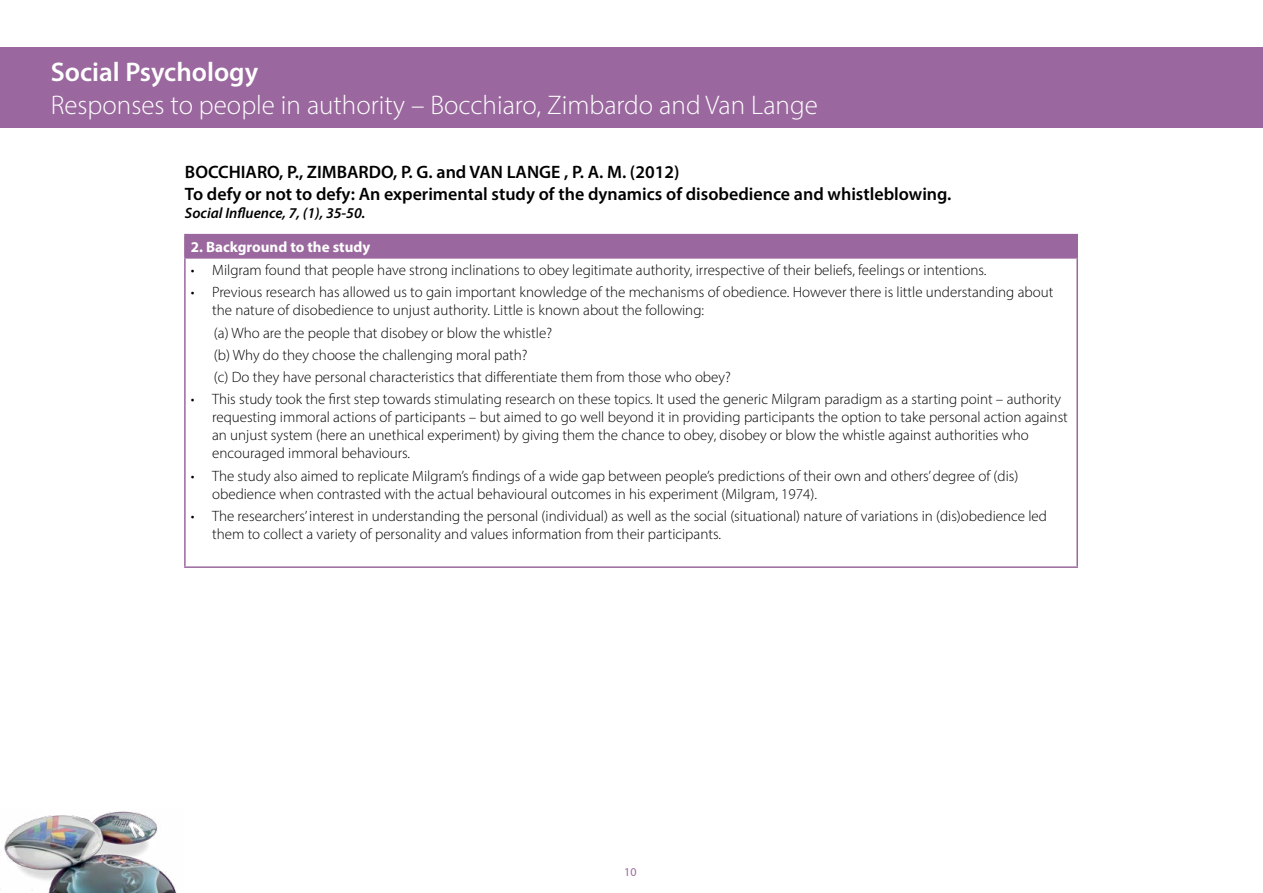
<style>
.page{position:relative;width:1263px;height:893px;background:#fff}
.page>*{position:absolute;margin:0;border:0;box-sizing:border-box;transform-origin:0 0}
.t1{font:300 27px/32.4px "Myriad Pro";color:#fff}
.t2{font:600 18px/21.6px "Myriad Pro";color:#000}
.Body_bullets{font:300 15px/18px "Myriad Pro";color:#000}
.t3{font:italic 600 15px "Myriad Pro";color:#000}
.TableHeading{font:700 15px "Myriad Pro";color:#fff}
.t4{font:12px "Myriad Pro";color:#9a689e}
.s1{font-weight:600}
</style>
<div class="page">
<img style="left:4px;top:811px;width:173px;height:82px">
<div style="left:0;top:47px;width:1263px;height:81px;background:#9a689e"></div>
<div style="left:185px;top:235px;width:892px;height:23px;background:#9a689e"></div>
<hr style="left:184px;top:235px;width:2px;height:22px;background:#9a689e">
<hr style="left:184px;top:234px;width:894px;height:1px;background:#9a689e">
<hr style="left:1076px;top:235px;width:2px;height:22px;background:#9a689e">
<hr style="left:184px;top:257px;width:894px;height:2px;background:#9a689e">
<hr style="left:184px;top:259px;width:2px;height:307px;background:#9a689e">
<hr style="left:1076px;top:259px;width:2px;height:307px;background:#9a689e">
<hr style="left:184px;top:566px;width:894px;height:2px;background:#9a689e">
<h1 class="t1" style="left:51px;top:56px;width:769px"><span class="s1">Social Psychology<br></span>Responses to people in authority – Bocchiaro, Zimbardo and Van Lange</h1>
<h3 class="t2" style="left:185px;top:161px;width:768px">BOCCHIARO, P., ZIMBARDO, P. G. and VAN LANGE , P. A. M. (2012)<br>To defy or not to defy: An experimental study of the dynamics of disobedience and whistleblowing.</h3>
<h3 class="t3" style="left:185px;top:203px;width:182px">Social Influence, 7, (1), 35-50.</h3>
<p class="TableHeading" style="left:191px;top:237px;width:181px">2. Background to the study</p>
<p class="Body_bullets" style="left:191px;top:261px;width:797px">• Milgram found that people have strong inclinations to obey legitimate authority, irrespective of their beliefs, feelings or intentions.</p>
<p class="Body_bullets" style="left:212px;top:283px;width:843px;text-indent:-21px">• Previous research has allowed us to gain important knowledge of the mechanisms of obedience. However there is little understanding about the nature of disobedience to unjust authority. Little is known about the following:</p>
<p class="Body_bullets" style="left:214px;top:323px;width:340px">(a) Who are the people that disobey or blow the whistle?</p>
<p class="Body_bullets" style="left:214px;top:346px;width:315px">(b) Why do they choose the challenging moral path?</p>
<p class="Body_bullets" style="left:214px;top:368px;width:518px">(c) Do they have personal characteristics that differentiate them from those who obey?</p>
<p class="Body_bullets" style="left:212px;top:390px;width:857px;text-indent:-21px">• This study took the first step towards stimulating research on these topics. It used the generic Milgram paradigm as a starting point – authority requesting immoral actions of participants – but aimed to go well beyond it in providing participants the option to take personal action against an unjust system (here an unethical experiment) by giving them the chance to obey, disobey or blow the whistle against authorities who encouraged immoral behaviours.</p>
<p class="Body_bullets" style="left:212px;top:466px;width:808px;text-indent:-21px">• The study also aimed to replicate Milgram’s findings of a wide gap between people’s predictions of their own and others’ degree of (dis) obedience when contrasted with the actual behavioural outcomes in his experiment (Milgram, 1974).</p>
<p class="Body_bullets" style="left:212px;top:507px;width:836px;text-indent:-21px">• The researchers’ interest in understanding the personal (individual) as well as the social (situational) nature of variations in (dis)obedience led them to collect a variety of personality and values information from their participants.</p>
<p class="t4" style="left:624px;top:865px;width:14px">10</p>
</div>
